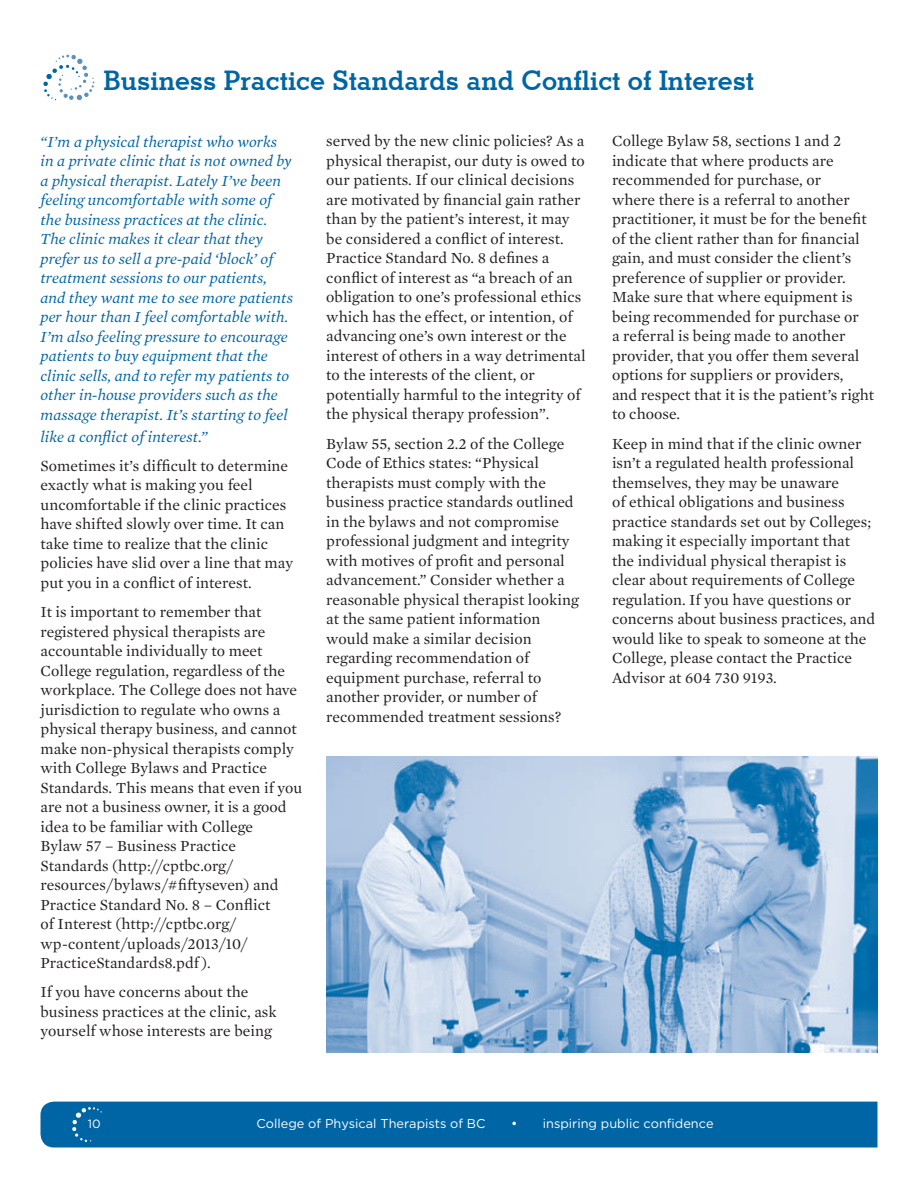
<style>
.page{position:relative;width:918px;height:1188px;background:#fff}
.page>*{position:absolute;margin:0;border:0;box-sizing:border-box;transform-origin:0 0}
.t1{font:700 27px "Stymie BT";color:#0065a4}
.t2{font:15.75px/19.5px "Mercury Text G1 Roman";letter-spacing:.005em;color:#231f20}
.t3{font:italic 15.75px/19.5px "Mercury Text G1";letter-spacing:.005em;color:#0065a4}
.t4{font:12.75px "Gotham";color:#fff}
.t5{font:12px "Gotham";color:#fff}
.s1{font-family:"Arrus BT";font-size:12px}
</style>
<div class="page">
<div style="left:40px;top:1102px;width:838px;height:46px;background:#0065a4"></div>
<svg style="left:43px;top:55px;width:51px;height:45px"></svg>
<img style="left:326px;top:756px;width:552px;height:297px">
<h1 class="t1" style="left:103px;top:64px;width:652px">Business Practice Standards and Conflict of Interest</h1>
<p class="t3" style="left:40px;top:132px;width:254px">“I’m a physical therapist who works in a private clinic that is not owned by a physical therapist. Lately I’ve been feeling uncomfortable with some of the business practices at the clinic.<br>The clinic makes it clear that they prefer us to sell a pre-paid ‘block’ of treatment sessions to our patients, and they want me to see more patients per hour than I feel comfortable with.<br>I’m also feeling pressure to encourage patients to buy equipment that the clinic sells, and to refer my patients to other in-house providers such as the massage therapist. It’s starting to feel</p>
<p class="t3" style="left:40px;top:427px;width:169px">like a conflict of interest.”</p>
<p class="t2" style="left:40px;top:456px;width:254px">Sometimes it’s difficult to determine exactly what is making you feel uncomfortable if the clinic practices have shifted slowly over time. It can take time to realize that the clinic policies have slid over a line that may put you in a conflict of interest.</p>
<p class="t2" style="left:40px;top:602px;width:263px">It is important to remember that registered physical therapists are accountable individually to meet College regulation, regardless of the workplace. The College does not have jurisdiction to regulate who owns a physical therapy business, and cannot make non-physical therapists comply with College Bylaws and Practice Standards. This means that even if you are not a business owner, it is a good idea to be familiar with College<br>Bylaw 57 – Business Practice Standards (http://cptbc.org/ resources/bylaws/#fiftyseven) and Practice Standard No. 8 – Conflict<br>of Interest (http://cptbc.org/ wp-content/uploads/2013/10/ PracticeStandards8.pdf ).</p>
<p class="t2" style="left:40px;top:982px;width:238px">If you have concerns about the business practices at the clinic, ask yourself whose interests are being</p>
<p class="t2" style="left:326px;top:132px;width:261px">served by the new clinic policies? As a physical therapist, our duty is owed to our patients. If our clinical decisions are motivated by financial gain rather than by the patient’s interest, it may be considered a conflict of interest.<br>Practice Standard No. 8 defines a conflict of interest as “a breach of an obligation to one’s professional ethics which has the effect, or intention, of advancing one’s own interest or the interest of others in a way detrimental to the interests of the client, or potentially harmful to the integrity of the physical therapy profession”.</p>
<p class="t2" style="left:326px;top:434px;width:254px">Bylaw 55, section 2.2 of the College Code of Ethics states: “Physical therapists must comply with the business practice standards outlined in the bylaws and not compromise professional judgment and integrity with motives of profit and personal advancement.” Consider whether a reasonable physical therapist looking at the same patient information would make a similar decision regarding recommendation of equipment purchase, referral to another provider, or number of recommended treatment sessions?</p>
<p class="t2" style="left:612px;top:132px;width:264px">College Bylaw 58, sections 1 and 2 indicate that where products are recommended for purchase, or<br>where there is a referral to another practitioner, it must be for the benefit of the client rather than for financial gain, and must consider the client’s preference of supplier or provider.<br>Make sure that where equipment is being recommended for purchase or<br>a referral is being made to another provider, that you offer them several options for suppliers or providers,<br>and respect that it is the patient’s right to choose.</p>
<p class="t2" style="left:612px;top:434px;width:265px">Keep in mind that if the clinic owner isn’t a regulated health professional themselves, they may be unaware<br>of ethical obligations and business practice standards set out by Colleges; making it especially important that the individual physical therapist is clear about requirements of College regulation. If you have questions or concerns about business practices, and would like to speak to someone at the College, please contact the Practice Advisor at 604 730 9193.</p>
<p class="t5" style="left:88px;top:1117px;width:14px">10</p>
<p class="t4" style="left:257px;top:1117px;width:230px">College of Physical Therapists of BC</p>
<p class="t4" style="left:511px;top:1117px;width:204px"><span class="s1">•</span> inspiring public confidence</p>
</div>
